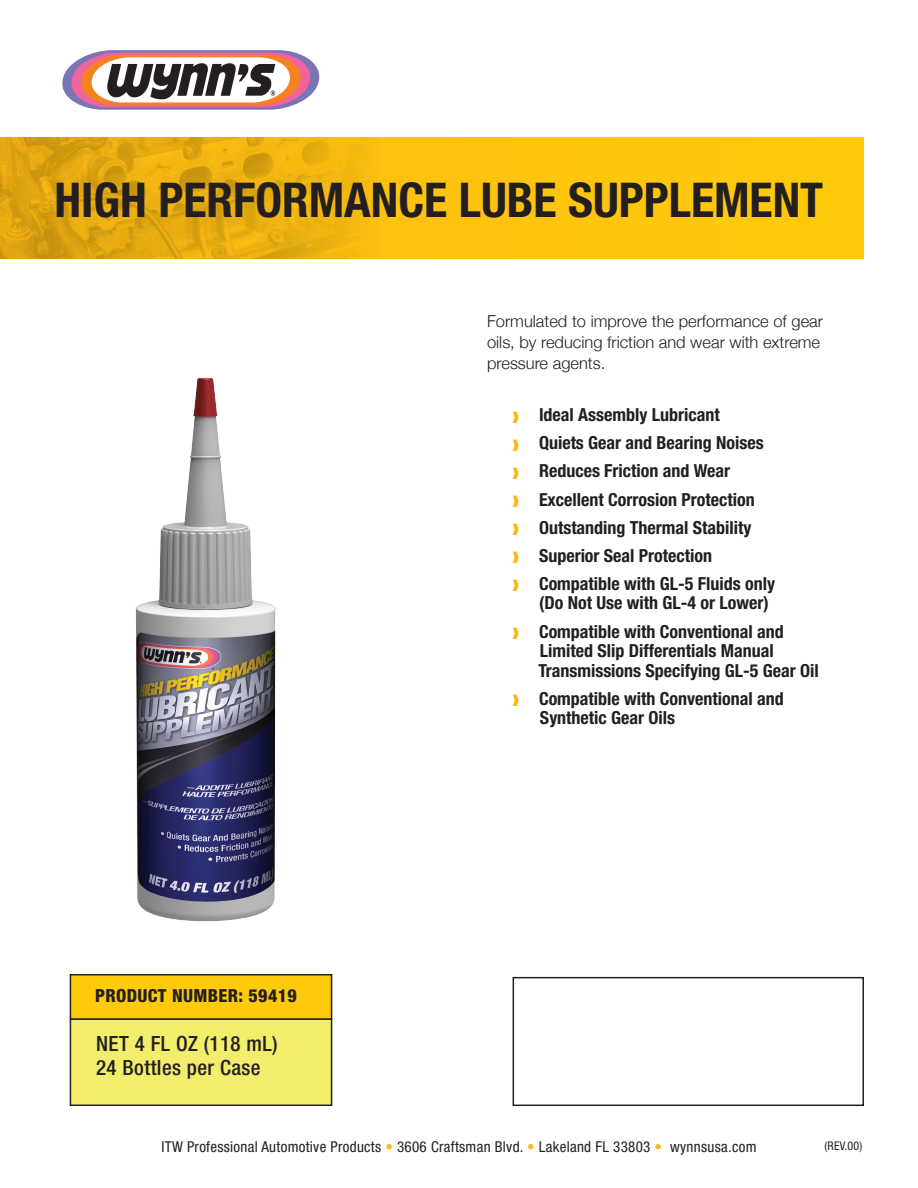
<style>
.page{position:relative;width:918px;height:1188px;background:#fff}
.page>*{position:absolute;margin:0;border:0;box-sizing:border-box;transform-origin:0 0}
.t1{font:700 condensed 48px "Helvetica Neue";color:#231f20}
.t2{font:500 condensed 21px/24px "Helvetica Neue";letter-spacing:.02em;color:#231f20}
.t3{font:700 condensed 18px/28.2px "Helvetica Neue";color:#231f20}
.t4{font:800 condensed 18px "Helvetica Neue";letter-spacing:.02em;color:#231f20}
.t5{font:300 16.5px/21px "Helvetica Neue";color:#231f20}
.t6{font:condensed 15px "Helvetica Neue";letter-spacing:.02em;color:#231f20}
.t7{font:condensed 12px "Helvetica Neue";color:#231f20}
.s1{color:#fcb814}
</style>
<div class="page">
<div style="left:0;top:137px;width:864px;height:122px;background:#fec60d"></div>
<img style="left:0;top:137px;width:368px;height:122px">
<svg style="left:62px;top:50px;width:258px;height:60px"></svg>
<div style="left:70px;top:1019px;width:262px;height:86px;background:#f2ee6c"></div>
<div style="left:70px;top:1018px;width:262px;height:88px;border:2px solid #231f20"></div>
<div style="left:70px;top:975px;width:262px;height:44px;background:#feca0a"></div>
<div style="left:70px;top:974px;width:262px;height:46px;border:2px solid #231f20"></div>
<img style="left:136px;top:377px;width:140px;height:545px">
<div style="left:513px;top:977px;width:351px;height:129px;border:2px solid #231f20"></div>
<h1 class="t1" style="left:55px;top:171px;width:770px">HIGH PERFORMANCE LUBE SUPPLEMENT</h1>
<p class="t4" style="left:95px;top:985px;width:203px">PRODUCT NUMBER: 59419</p>
<p class="t2" style="left:96px;top:1031px;width:183px">NET 4 FL OZ (118 mL)<br>24 Bottles per Case</p>
<p class="t5" style="left:487px;top:310px;width:337px">Formulated to improve the performance of gear oils, by reducing friction and wear with extreme pressure agents.</p>
<p class="t3" style="left:512px;top:400px;width:264px"><span class="s1">❱</span> Ideal Assembly Lubricant<br><span class="s1">❱</span> Quiets Gear and Bearing Noises <span class="s1">❱</span> Reduces Friction and Wear<br><span class="s1">❱</span> Excellent Corrosion Protection<br><span class="s1">❱</span> Outstanding Thermal Stability<br><span class="s1">❱</span> Superior Seal Protection<br><span class="s1">❱</span> Compatible with GL-5 Fluids only</p>
<p class="t3" style="left:512px;top:589px;width:273px;text-indent:27px">(Do Not Use with GL-4 or Lower)<br><span class="s1">❱</span> Compatible with Conventional and</p>
<p class="t3" style="left:538px;top:641px;width:282px;line-height:19.5px">Limited Slip Differentials Manual<br>Transmissions Specifying GL-5 Gear Oil</p>
<p class="t3" style="left:540px;top:688px;width:245px;line-height:19.5px;text-indent:-28px"><span class="s1">❱</span> Compatible with Conventional and<br>Synthetic Gear Oils</p>
<p class="t6" style="left:161px;top:1138px;width:597px">ITW Professional Automotive Products <span class="s1">•</span> 3606 Craftsman Blvd. <span class="s1">•</span> Lakeland FL 33803 <span class="s1">•</span> wynnsusa.com</p>
<p class="t7" style="left:824px;top:1138px;width:40px">(REV.00)</p>
</div>
